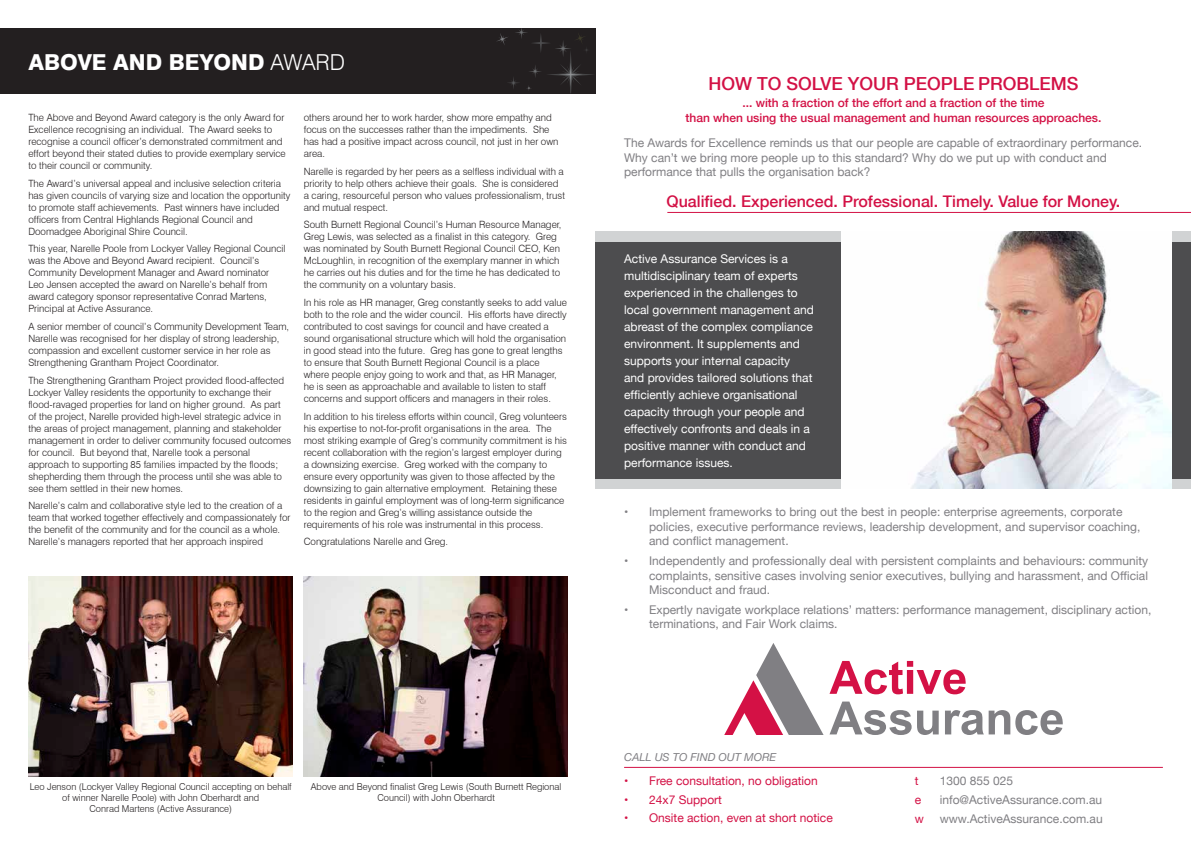
<style>
.page{position:relative;width:1191px;height:842px;background:#fff}
.page>*{position:absolute;margin:0;border:0;box-sizing:border-box;transform-origin:0 0}
.t1{font:800 22px "Swiss 721 BT";color:#fff}
.t2{font:500 18px "Helvetica Neue";color:#d31145}
.t3{font:500 16px "Helvetica Neue";color:#d31145}
.t4{font:12px/14.4px "Helvetica Neue";color:#807f83}
.t5{font:12px/17px "Helvetica Neue";color:#fff}
.t6{font:500 12px/14.4px "Helvetica Neue";color:#d31145;text-align:center}
.t7{font:12px "Helvetica Neue";color:#d31145}
.t8{font:italic 11px "Helvetica Neue";color:#807f83}
.t9{font:300 10px/12px "Swiss 721 BT";color:#231f20}
.t10{font:300 9.5px/11px "Swiss 721 BT";color:#231f20;text-align:center}
.s1{font-weight:300}
</style>
<div class="page">
<div style="left:0;top:29px;width:595px;height:65px;background:#231f20"></div>
<svg style="left:496px;top:28px;width:99px;height:65px"></svg>
<div style="left:595px;top:231px;width:596px;height:257px;background:#d1d3d4"></div>
<div style="left:595px;top:242px;width:596px;height:236px;background:#4d4d4f"></div>
<svg style="left:829px;top:661px;width:136px;height:33px"></svg>
<svg style="left:829px;top:701px;width:82px;height:34px"></svg>
<svg style="left:917px;top:711px;width:21px;height:24px"></svg>
<svg style="left:945px;top:710px;width:117px;height:25px"></svg>
<svg style="left:724px;top:643px;width:99px;height:92px"></svg>
<hr style="left:667px;top:212px;width:524px;height:1px;background:#d31145">
<hr style="left:624px;top:767px;width:538px;height:1px;background:#d31145">
<img style="left:841px;top:231px;width:330px;height:257px">
<img style="left:28px;top:577px;width:264px;height:199px">
<img style="left:304px;top:577px;width:263px;height:199px">
<h1 class="t1" style="left:28px;top:49px;width:318px">ABOVE AND BEYOND <span class="s1">AWARD</span></h1>
<p class="t9" style="left:28px;top:111px;width:259px">The Above and Beyond Award category is the only Award for Excellence recognising an individual. The Award seeks to recognise a council officer’s demonstrated commitment and effort beyond their stated duties to provide exemplary service to their council or community.</p>
<p class="t9" style="left:28px;top:177px;width:263px">The Award’s universal appeal and inclusive selection criteria has given councils of varying size and location the opportunity to promote staff achievements. Past winners have included officers from Central Highlands Regional Council and Doomadgee Aboriginal Shire Council.</p>
<p class="t9" style="left:28px;top:243px;width:259px">This year, Narelle Poole from Lockyer Valley Regional Council was the Above and Beyond Award recipient. Council’s Community Development Manager and Award nominator Leo Jensen accepted the award on Narelle’s behalf from award category sponsor representative Conrad Martens, Principal at Active Assurance.</p>
<p class="t9" style="left:28px;top:320px;width:262px">A senior member of council’s Community Development Team, Narelle was recognised for her display of strong leadership, compassion and excellent customer service in her role as Strengthening Grantham Project Coordinator.</p>
<p class="t9" style="left:28px;top:374px;width:264px">The Strengthening Grantham Project provided flood-affected Lockyer Valley residents the opportunity to exchange their flood-ravaged properties for land on higher ground. As part of the project, Narelle provided high-level strategic advice in the areas of project management, planning and stakeholder management in order to deliver community focused outcomes for council. But beyond that, Narelle took a personal approach to supporting 85 families impacted by the floods; shepherding them through the process until she was able to see them settled in their new homes.</p>
<p class="t9" style="left:28px;top:500px;width:264px">Narelle’s calm and collaborative style led to the creation of a team that worked together effectively and compassionately for the benefit of the community and for the council as a whole.<br>Narelle’s managers reported that her approach inspired</p>
<p class="t9" style="left:304px;top:111px;width:256px">others around her to work harder, show more empathy and focus on the successes rather than the impediments. She has had a positive impact across council, not just in her own area.</p>
<p class="t9" style="left:304px;top:165px;width:263px">Narelle is regarded by her peers as a selfless individual with a priority to help others achieve their goals. She is considered a caring, resourceful person who values professionalism, trust and mutual respect.</p>
<p class="t9" style="left:304px;top:219px;width:259px">South Burnett Regional Council’s Human Resource Manager, Greg Lewis, was selected as a finalist in this category. Greg was nominated by South Burnett Regional Council CEO, Ken McLoughlin, in recognition of the exemplary manner in which he carries out his duties and for the time he has dedicated to the community on a voluntary basis.</p>
<p class="t9" style="left:304px;top:296px;width:265px">In his role as HR manager, Greg constantly seeks to add value both to the role and the wider council. His efforts have directly contributed to cost savings for council and have created a sound organisational structure which will hold the organisation in good stead into the future. Greg has gone to great lengths to ensure that South Burnett Regional Council is a place where people enjoy going to work and that, as HR Manager, he is seen as approachable and available to listen to staff concerns and support officers and managers in their roles.</p>
<p class="t9" style="left:304px;top:410px;width:265px">In addition to his tireless efforts within council, Greg volunteers his expertise to not-for-profit organisations in the area. The most striking example of Greg’s community commitment is his recent collaboration with the region’s largest employer during a downsizing exercise. Greg worked with the company to ensure every opportunity was given to those affected by the downsizing to gain alternative employment. Retaining these residents in gainful employment was of long-term significance to the region and Greg’s willing assistance outside the requirements of his role was instrumental in this process.</p>
<p class="t9" style="left:304px;top:536px;width:146px">Congratulations Narelle and Greg.</p>
<p class="t10" style="left:30px;top:781px;width:263px">Leo Jenson (Lockyer Valley Regional Council accepting on behalf of winner Narelle Poole) with John Oberhardt and<br>Conrad Martens (Active Assurance)</p>
<p class="t10" style="left:311px;top:781px;width:252px">Above and Beyond finalist Greg Lewis (South Burnett Regional<br>Council) with John Oberhardt</p>
<h2 class="t2" style="left:708px;top:69px;width:372px">HOW TO SOLVE YOUR PEOPLE PROBLEMS</h2>
<p class="t6" style="left:685px;top:95px;width:417px">... with a fraction of the effort and a fraction of the time<br>than when using the usual management and human resources approaches.</p>
<p class="t4" style="left:624px;top:137px;width:519px">The Awards for Excellence reminds us that our people are capable of extraordinary performance.<br>Why can’t we bring more people up to this standard? Why do we put up with conduct and performance that pulls the organisation back?</p>
<h3 class="t3" style="left:666px;top:188px;width:455px">Qualified. Experienced. Professional. Timely. Value for Money.</h3>
<p class="t5" style="left:624px;top:251px;width:191px">Active Assurance Services is a multidisciplinary team of experts experienced in the challenges to local government management and abreast of the complex compliance environment. It supplements and supports your internal capacity<br>and provides tailored solutions that efficiently achieve organisational capacity through your people and effectively confronts and deals in a positive manner with conduct and performance issues.</p>
<p class="t4" style="left:649px;top:505px;width:493px;text-indent:-25px">• Implement frameworks to bring out the best in people: enterprise agreements, corporate policies, executive performance reviews, leadership development, and supervisor coaching, and conflict management.</p>
<p class="t4" style="left:649px;top:554px;width:501px;text-align:justify;text-indent:-25px">• Independently and professionally deal with persistent complaints and behaviours: community complaints, sensitive cases involving senior executives, bullying and harassment, and Official Misconduct and fraud.</p>
<p class="t4" style="left:649px;top:603px;width:504px;text-indent:-25px">• Expertly navigate workplace relations’ matters: performance management, disciplinary action, terminations, and Fair Work claims.</p>
<p class="t8" style="left:624px;top:749px;width:154px">CALL US TO FIND OUT MORE</p>
<p class="t7" style="left:624px;top:772px;width:195px">• Free consultation, no obligation</p>
<p class="t7" style="left:624px;top:791px;width:99px">• 24x7 Support</p>
<p class="t7" style="left:624px;top:809px;width:210px">• Onsite action, even at short notice</p>
<p class="t7" style="left:914px;top:772px;width:5px">t</p>
<p class="t4" style="left:939px;top:774px;width:75px">1300 855 025</p>
<p class="t7" style="left:914px;top:791px;width:8px">e</p>
<p class="t4" style="left:939px;top:793px;width:164px">info@ActiveAssurance.com.au</p>
<p class="t7" style="left:914px;top:810px;width:11px">w</p>
<p class="t4" style="left:939px;top:812px;width:164px">www.ActiveAssurance.com.au</p>
</div>
